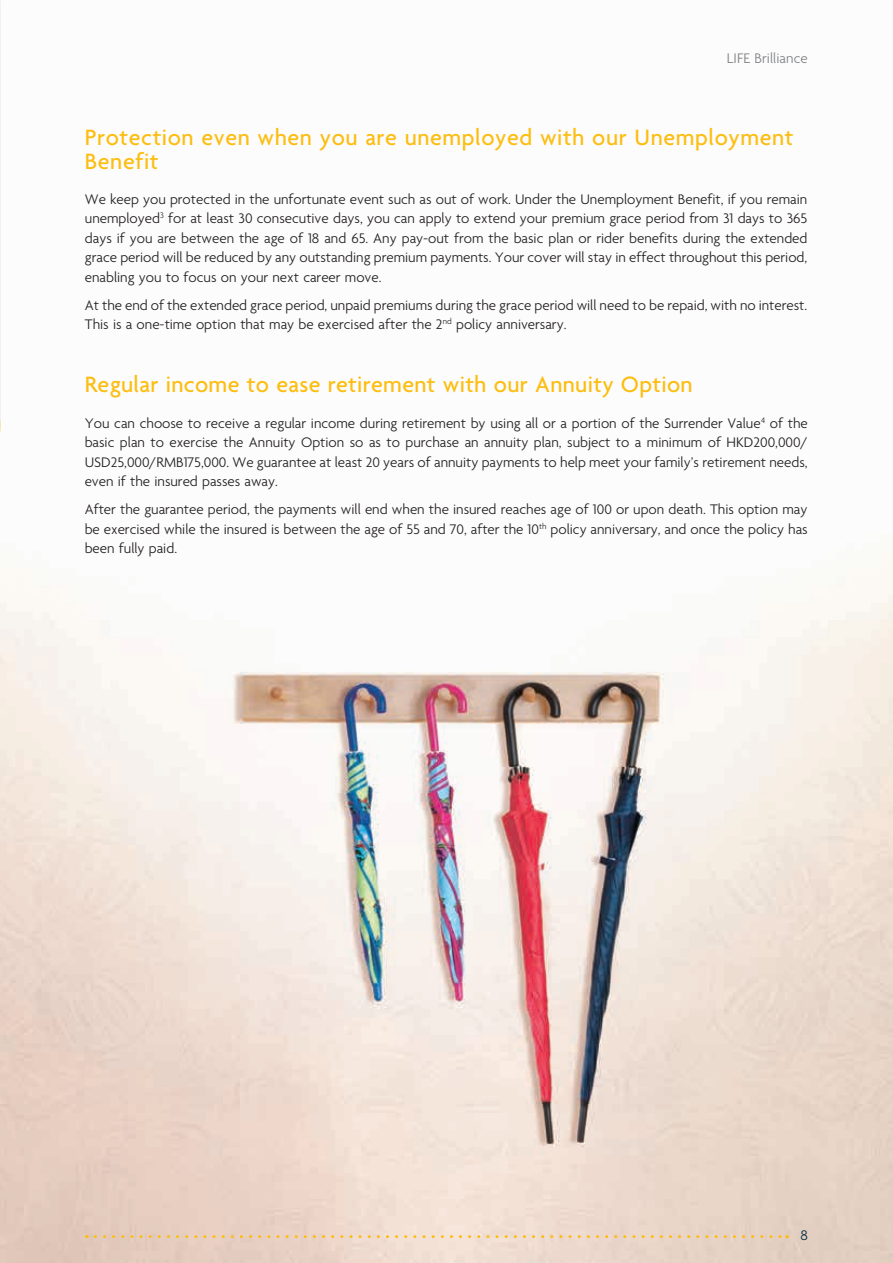
<style>
.page{position:relative;width:893px;height:1263px;background:#fff}
.page>*{position:absolute;margin:0;border:0;box-sizing:border-box;transform-origin:0 0}
.t1{font:500 24px/24px "Agenda";letter-spacing:.025em;color:#fdbe12}
.t2{font:300 15px/19.5px "Agenda";color:#231f20;text-align:justify}
.t3{font:300 15px "Agenda";letter-spacing:.005em;color:#808285}
.t4{font:300 15px "Agenda";color:#002c3b}
</style>
<div class="page">
<img style="left:0;top:427px;width:893px;height:836px">
<img style="left:0;top:0;width:1px;height:427px">
<svg style="left:95px;top:1235px;width:693px;height:3px;background:#efcf9b"></svg>
<p class="t3" style="left:727px;top:50px;width:82px">LIFE Brilliance</p>
<h1 class="t1" style="left:85px;top:127px;width:710px">Protection even when you are unemployed with our Unemployment<br>Benefit</h1>
<p class="t2" style="left:85px;top:190px;width:724px">We keep you protected in the unfortunate event such as out of work. Under the Unemployment Benefit, if you remain unemployed<sup>3</sup> for at least 30 consecutive days, you can apply to extend your premium grace period from 31 days to 365 days if you are between the age of 18 and 65. Any pay-out from the basic plan or rider benefits during the extended grace period will be reduced by any outstanding premium payments. Your cover will stay in effect throughout this period, enabling you to focus on your next career move.</p>
<p class="t2" style="left:85px;top:296px;width:724px">At the end of the extended grace period, unpaid premiums during the grace period will need to be repaid, with no interest.<br>This is a one-time option that may be exercised after the 2<sup>nd</sup> policy anniversary.</p>
<h1 class="t1" style="left:85px;top:373px;width:610px">Regular income to ease retirement with our Annuity Option</h1>
<p class="t2" style="left:85px;top:414px;width:725px">You can choose to receive a regular income during retirement by using all or a portion of the Surrender Value<sup>4</sup> of the basic plan to exercise the Annuity Option so as to purchase an annuity plan, subject to a minimum of HKD200,000/ USD25,000/RMB175,000. We guarantee at least 20 years of annuity payments to help meet your family’s retirement needs, even if the insured passes away.</p>
<p class="t2" style="left:85px;top:501px;width:725px">After the guarantee period, the payments will end when the insured reaches age of 100 or upon death. This option may be exercised while the insured is between the age of 55 and 70, after the 10<sup>th</sup> policy anniversary, and once the policy has been fully paid.</p>
<p class="t4" style="left:800px;top:1227px;width:9px">8</p>
</div>
